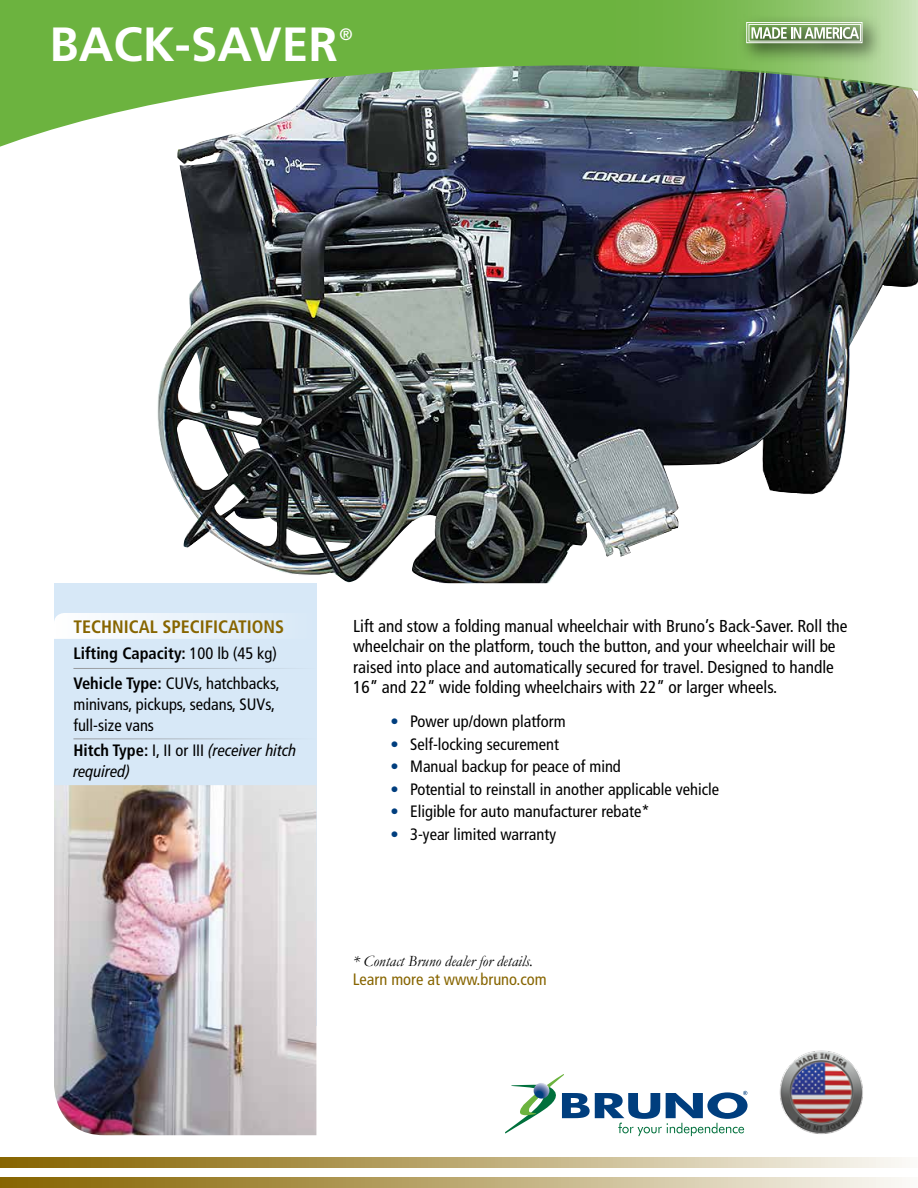
<style>
.page{position:relative;width:918px;height:1188px;background:#fff}
.page>*{position:absolute;margin:0;border:0;box-sizing:border-box;transform-origin:0 0}
.t1{font:700 48px "Frutiger LT Std";color:#fff}
.t2{font:700 condensed 18px "Frutiger LT Std";color:#876500}
.t3{font:condensed 17.25px/20.2px "Frutiger LT Std";color:#000}
.t4{font:condensed 16.5px/21px "Frutiger LT Std";color:#000}
.t5{font:700 condensed 16.5px/30px "Frutiger LT Std";color:#000}
.t6{font:italic condensed 16.5px/21px "Frutiger LT Pro";color:#000}
.t7{font:condensed 16.5px "Frutiger LT Std";color:#876500}
.t8{font:16.5px "Frutiger LT Std";color:#fff}
.t9{font:italic 15.75px "Garamond";color:#000}
.s1{font-weight:400}
.s2{font-family:"Frutiger LT Std";font-weight:700;font-style:normal}
.s3{font-family:"Frutiger LT Std";font-style:normal}
.s4{color:#003e7e}
</style>
<div class="page">
<div style="left:54px;top:583px;width:262px;height:442px;background:#d7e8f7"></div>
<svg style="left:0;top:1177px;width:902px;height:11px;background:#bca972"></svg>
<svg style="left:0;top:1157px;width:902px;height:11px;background:#bca972"></svg>
<svg style="left:505px;top:1074px;width:243px;height:62px"></svg>
<img style="left:54px;top:785px;width:262px;height:350px">
<svg style="left:54px;top:613px;width:192px;height:26px"></svg>
<hr style="left:73px;top:668px;width:243px;height:1px;background:#95979a">
<img style="left:779px;top:1050px;width:84px;height:84px">
<hr style="left:73px;top:738px;width:243px;height:1px;background:#95979a">
<img style="left:157px;top:153px;width:761px;height:432px">
<img style="left:0;top:0;width:918px;height:153px">
<div style="left:739px;top:14px;width:145px;height:50px;background:#000;opacity:.51"></div>
<div style="left:746px;top:22px;width:116px;height:21px;border:1px solid #fff"></div>
<div style="left:749px;top:24px;width:112px;height:17px;border:1px solid #fff"></div>
<svg style="left:751px;top:27px;width:108px;height:12px"></svg>
<h1 class="t1" style="left:50px;top:16px;width:290px">BACK-SAVER</h1>
<p class="t8" style="left:340px;top:24px;width:15px">®</p>
<p class="t2" style="left:73px;top:617px;width:212px">TECHNICAL SPECIFICATIONS</p>
<p class="t5" style="left:73px;top:638px;width:208px">Lifting Capacity: <span class="s1">100 lb (45 kg)<br></span>Vehicle Type: <span class="s1">CUVs, hatchbacks,</span></p>
<p class="t4" style="left:73px;top:694px;width:203px">minivans, pickups, sedans, SUVs, full-size vans</p>
<p class="t6" style="left:73px;top:740px;width:225px"><span class="s2">Hitch Type:</span> <span class="s3">I, II or III</span> (receiver hitch required)</p>
<p class="t3" style="left:353px;top:616px;width:496px">Lift and stow a folding manual wheelchair with Bruno’s Back-Saver. Roll the wheelchair on the platform, touch the button, and your wheelchair will be raised into place and automatically secured for travel. Designed to handle 16” and 22” wide folding wheelchairs with 22” or larger wheels.</p>
<p class="t4" style="left:391px;top:711px;width:176px"><span class="s4">•</span> Power up/down platform</p>
<p class="t4" style="left:391px;top:734px;width:170px"><span class="s4">•</span> Self-locking securement</p>
<p class="t4" style="left:391px;top:756px;width:232px"><span class="s4">•</span> Manual backup for peace of mind</p>
<p class="t4" style="left:391px;top:779px;width:330px"><span class="s4">•</span> Potential to reinstall in another applicable vehicle</p>
<p class="t4" style="left:391px;top:801px;width:260px"><span class="s4">•</span> Eligible for auto manufacturer rebate*</p>
<p class="t4" style="left:391px;top:824px;width:167px"><span class="s4">•</span> 3-year limited warranty</p>
<p class="t9" style="left:353px;top:950px;width:182px">* Contact Bruno dealer for details.</p>
<p class="t7" style="left:353px;top:970px;width:195px">Learn more at www.bruno.com</p>
</div>
